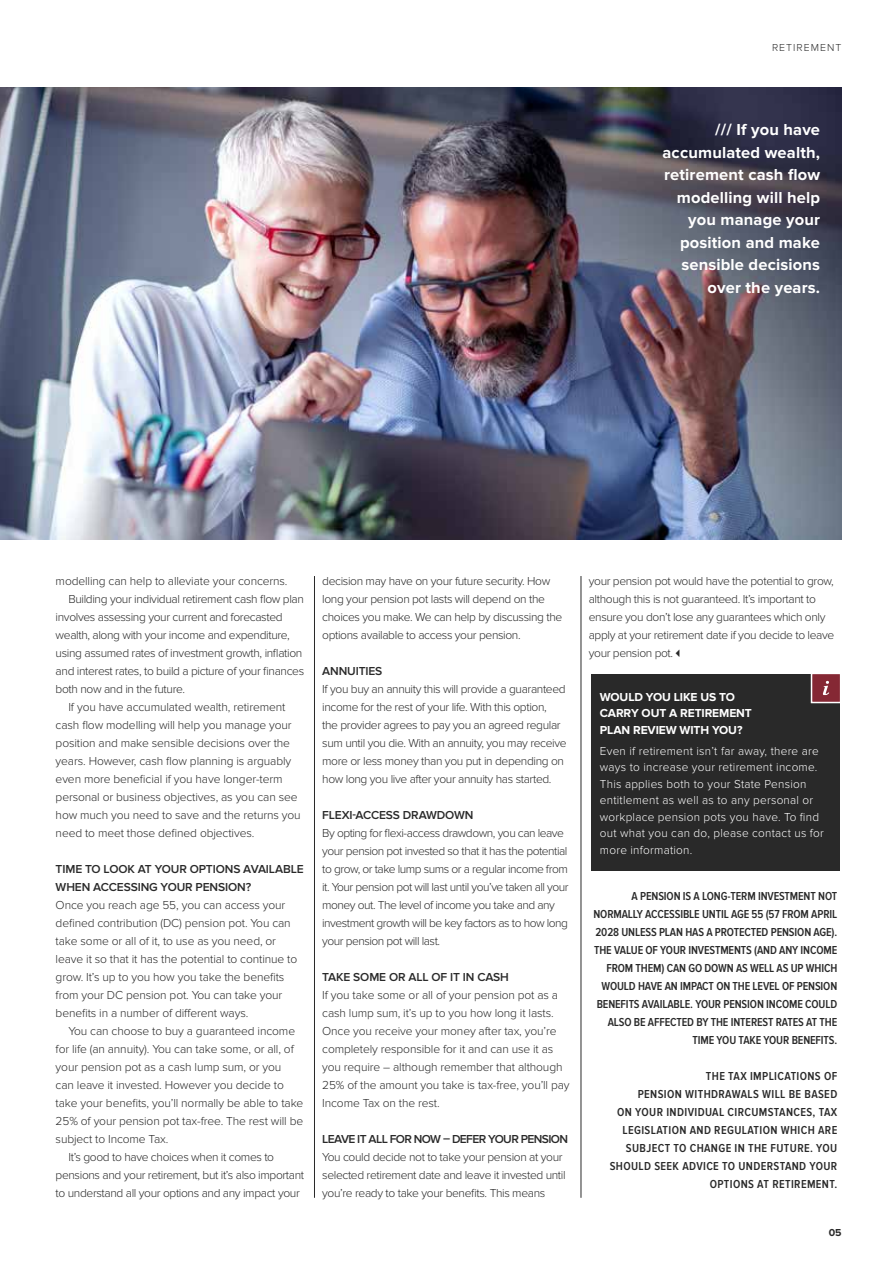
<style>
.page{position:relative;width:893px;height:1263px;background:#fff}
.page>*{position:absolute;margin:0;border:0;box-sizing:border-box;transform-origin:0 0}
.t1{font:700 16.5px/22.5px "Proxima Nova";letter-spacing:.01em;color:#fff;text-align:right}
.t2{font:300 12px/18px "Proxima Nova";letter-spacing:-.03em;color:#292929}
.t3{font:300 12px/18px "Proxima Nova";letter-spacing:-.01em;color:#292929}
.t4{font:600 12px/18px "Proxima Nova Cond";letter-spacing:-.01em;color:#292929;text-align:right}
.t5{font:300 12px/16.5px "Proxima Nova";letter-spacing:.02em;color:#fff}
.t6{font:600 12px/18px "Proxima Nova Cond";letter-spacing:.03em;color:#292929;text-align:right}
.t7{font:600 12px/18px "Proxima Nova";letter-spacing:-.01em;color:#292929}
.t8{font:700 12px/16.5px "Proxima Nova";letter-spacing:-.01em;color:#fff}
.t9{font:600 12px "Proxima Nova";letter-spacing:-.05em;color:#292929}
.t10{font:300 10.5px "Proxima Nova";letter-spacing:.1em;color:#292929}
.t11{font:700 10.5px "Proxima Nova";color:#292929}
</style>
<div class="page">
<img style="left:0;top:88px;width:842px;height:451px">
<div style="left:591px;top:674px;width:249px;height:197px;background:#292929"></div>
<div style="left:811px;top:673px;width:30px;height:30px;background:#852834;border:2px solid #fff"></div>
<svg style="left:823px;top:681px;width:6px;height:14px"></svg>
<hr style="left:314px;top:576px;width:1px;height:622px;background:#292929">
<hr style="left:581px;top:576px;width:1px;height:622px;background:#292929">
<p class="t10" style="left:772px;top:41px;width:71px">RETIREMENT</p>
<h1 class="t1" style="left:662px;top:119px;width:159px">/// If you have accumulated wealth, retirement cash flow modelling will help you manage your position and make sensible decisions over the years.</h1>
<p class="t3" style="left:56px;top:572px;width:233px">modelling can help to alleviate your concerns.</p>
<p class="t2" style="left:68px;top:590px;width:237px">Building your individual retirement cash flow plan</p>
<p class="t2" style="left:56px;top:608px;width:229px">involves assessing your current and forecasted</p>
<p class="t2" style="left:56px;top:626px;width:236px">wealth, along with your income and expenditure,</p>
<p class="t2" style="left:56px;top:644px;width:248px">using assumed rates of investment growth, inflation</p>
<p class="t2" style="left:56px;top:662px;width:250px">and interest rates, to build a picture of your finances</p>
<p class="t2" style="left:56px;top:680px;width:131px">both now and in the future.</p>
<p class="t3" style="left:68px;top:698px;width:218px">If you have accumulated wealth, retirement</p>
<p class="t3" style="left:56px;top:716px;width:238px">cash flow modelling will help you manage your</p>
<p class="t3" style="left:56px;top:734px;width:236px">position and make sensible decisions over the</p>
<p class="t3" style="left:56px;top:752px;width:237px">years. However, cash flow planning is arguably</p>
<p class="t3" style="left:56px;top:770px;width:228px">even more beneficial if you have longer-term</p>
<p class="t3" style="left:56px;top:788px;width:243px">personal or business objectives, as you can see</p>
<p class="t3" style="left:56px;top:806px;width:246px">how much you need to save and the returns you</p>
<p class="t3" style="left:56px;top:824px;width:200px">need to meet those defined objectives.</p>
<p class="t7" style="left:56px;top:860px;width:250px">TIME TO LOOK AT YOUR OPTIONS AVAILABLE<br>WHEN ACCESSING YOUR PENSION?</p>
<p class="t3" style="left:56px;top:896px;width:243px">Once you reach age 55, you can access your defined contribution (DC) pension pot. You can take some or all of it, to use as you need, or leave it so that it has the potential to continue to grow. It’s up to you how you take the benefits from your DC pension pot. You can take your benefits in a number of different ways.</p>
<p class="t3" style="left:68px;top:1022px;width:228px">You can choose to buy a guaranteed income</p>
<p class="t3" style="left:56px;top:1040px;width:240px">for life (an annuity). You can take some, or all, of</p>
<p class="t3" style="left:56px;top:1058px;width:227px">your pension pot as a cash lump sum, or you</p>
<p class="t3" style="left:56px;top:1076px;width:230px">can leave it invested. However you decide to</p>
<p class="t3" style="left:56px;top:1094px;width:249px">take your benefits, you’ll normally be able to take</p>
<p class="t3" style="left:56px;top:1112px;width:249px">25% of your pension pot tax-free. The rest will be</p>
<p class="t3" style="left:56px;top:1130px;width:114px">subject to Income Tax.</p>
<p class="t2" style="left:68px;top:1148px;width:207px">It’s good to have choices when it comes to</p>
<p class="t2" style="left:56px;top:1166px;width:250px">pensions and your retirement, but it’s also important</p>
<p class="t2" style="left:56px;top:1184px;width:246px">to understand all your options and any impact your</p>
<p class="t2" style="left:322px;top:572px;width:242px">decision may have on your future security. How long your pension pot lasts will depend on the choices you make. We can help by discussing the options available to access your pension.</p>
<p class="t7" style="left:322px;top:662px;width:62px">ANNUITIES</p>
<p class="t2" style="left:322px;top:680px;width:246px">If you buy an annuity this will provide a guaranteed income for the rest of your life. With this option,<br>the provider agrees to pay you an agreed regular sum until you die. With an annuity, you may receive more or less money than you put in depending on how long you live after your annuity has started.</p>
<p class="t7" style="left:322px;top:806px;width:153px">FLEXI-ACCESS DRAWDOWN</p>
<p class="t2" style="left:322px;top:824px;width:248px">By opting for flexi-access drawdown, you can leave your pension pot invested so that it has the potential to grow, or take lump sums or a regular income from it. Your pension pot will last until you’ve taken all your money out. The level of income you take and any investment growth will be key factors as to how long your pension pot will last.</p>
<p class="t7" style="left:322px;top:968px;width:188px">TAKE SOME OR ALL OF IT IN CASH</p>
<p class="t3" style="left:322px;top:986px;width:249px">If you take some or all of your pension pot as a cash lump sum, it’s up to you how long it lasts.<br>Once you receive your money after tax, you’re completely responsible for it and can use it as you require – although remember that although 25% of the amount you take is tax-free, you’ll pay Income Tax on the rest.</p>
<p class="t9" style="left:322px;top:1132px;width:247px">LEAVE IT ALL FOR NOW – DEFER YOUR PENSION</p>
<p class="t2" style="left:322px;top:1148px;width:245px">You could decide not to take your pension at your selected retirement date and leave it invested until you’re ready to take your benefits. This means</p>
<p class="t2" style="left:589px;top:572px;width:247px">your pension pot would have the potential to grow, although this is not guaranteed. It’s important to ensure you don’t lose any guarantees which only apply at your retirement date if you decide to leave your pension pot.✓</p>
<p class="t8" style="left:600px;top:689px;width:153px">WOULD YOU LIKE US TO<br>CARRY OUT A RETIREMENT<br>PLAN REVIEW WITH YOU?</p>
<p class="t5" style="left:600px;top:742px;width:226px">Even if retirement isn’t far away, there are ways to increase your retirement income.<br>This applies both to your State Pension entitlement as well as to any personal or workplace pension pots you have. To find out what you can do, please contact us for more information.</p>
<p class="t4" style="left:593px;top:887px;width:245px">A PENSION IS A LONG-TERM INVESTMENT NOT NORMALLY ACCESSIBLE UNTIL AGE 55 (57 FROM APRIL 2028 UNLESS PLAN HAS A PROTECTED PENSION AGE).<br>THE VALUE OF YOUR INVESTMENTS (AND ANY INCOME FROM THEM) CAN GO DOWN AS WELL AS UP WHICH WOULD HAVE AN IMPACT ON THE LEVEL OF PENSION BENEFITS AVAILABLE. YOUR PENSION INCOME COULD ALSO BE AFFECTED BY THE INTEREST RATES AT THE TIME YOU TAKE YOUR BENEFITS.</p>
<p class="t6" style="left:610px;top:1067px;width:229px">THE TAX IMPLICATIONS OF<br>PENSION WITHDRAWALS WILL BE BASED<br>ON YOUR INDIVIDUAL CIRCUMSTANCES, TAX LEGISLATION AND REGULATION WHICH ARE SUBJECT TO CHANGE IN THE FUTURE. YOU SHOULD SEEK ADVICE TO UNDERSTAND YOUR OPTIONS AT RETIREMENT.</p>
<p class="t11" style="left:829px;top:1227px;width:14px">05</p>
</div>
